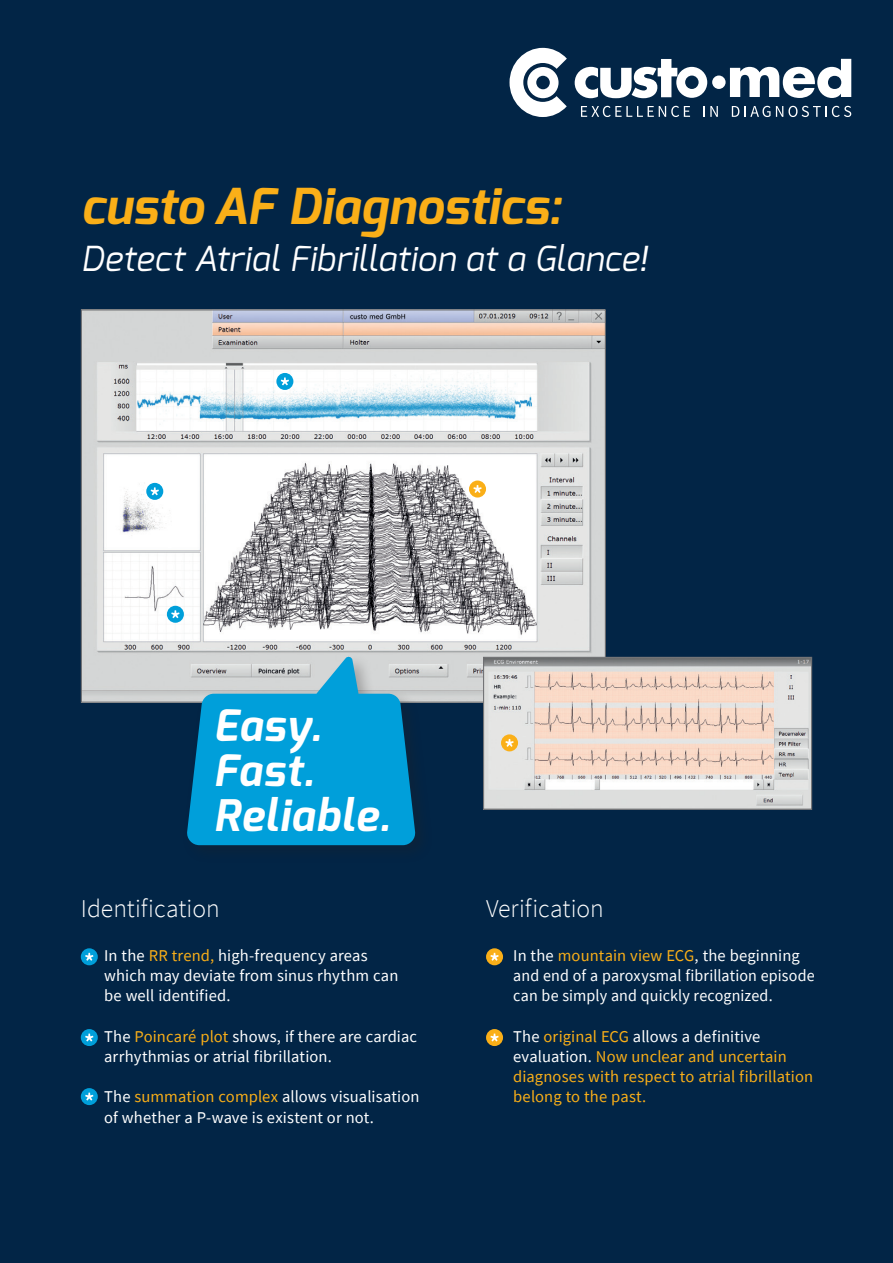
<style>
.page{position:relative;width:893px;height:1263px;background:#022546}
.page>*{position:absolute;margin:0;border:0;box-sizing:border-box;transform-origin:0 0}
.t1{font:italic 700 49.5px "Exo";color:#faaf18}
.t2{font:italic 700 43.5px/45px "Exo";letter-spacing:.025em;color:#fff}
.t3{font:italic 34.5px "Exo";letter-spacing:.01em;color:#fff}
.t4{font:300 25.65px "Source Sans Pro";color:#fff}
.t5{font:16.5px/20.2px "Source Sans Pro";letter-spacing:.005em;color:#fff}
.t6{font:16.5px/20.2px "Source Sans Pro";letter-spacing:.005em;color:#faaf18}
.s1{color:#faaf18}
.s2{color:#fff}
</style>
<div class="page">
<img style="left:83px;top:311px;width:521px;height:390px">
<img style="left:485px;top:659px;width:325px;height:149px">
<div style="left:483px;top:657px;width:329px;height:153px;border:1px solid #6c6d70"></div>
<div style="left:501px;top:734px;width:17px;height:17px;background:#faaf18;border-radius:50%"></div>
<svg style="left:505px;top:739px;width:9px;height:8px"></svg>
<div style="left:712px;top:76px;width:14px;height:13px;background:#fff;border-radius:50%"></div>
<svg style="left:575px;top:59px;width:132px;height:39px"></svg>
<svg style="left:509px;top:48px;width:58px;height:69px"></svg>
<svg style="left:730px;top:59px;width:121px;height:39px"></svg>
<svg style="left:581px;top:106px;width:109px;height:11px"></svg>
<svg style="left:703px;top:106px;width:15px;height:11px"></svg>
<svg style="left:732px;top:106px;width:38px;height:11px"></svg>
<svg style="left:776px;top:106px;width:75px;height:11px"></svg>
<div style="left:182px;top:652px;width:252px;height:212px;background:#231f20;opacity:.3"></div>
<svg style="left:186px;top:656px;width:230px;height:189px;background:#26a1cf"></svg>
<div style="left:469px;top:480px;width:17px;height:17px;background:#faaf18;border-radius:50%"></div>
<svg style="left:473px;top:485px;width:9px;height:8px"></svg>
<div style="left:276px;top:373px;width:17px;height:17px;background:#009fda;border-radius:50%"></div>
<svg style="left:281px;top:377px;width:8px;height:8px"></svg>
<div style="left:146px;top:483px;width:17px;height:17px;background:#009fda;border-radius:50%"></div>
<svg style="left:151px;top:487px;width:8px;height:8px"></svg>
<div style="left:167px;top:606px;width:17px;height:17px;background:#009fda;border-radius:50%"></div>
<svg style="left:171px;top:610px;width:9px;height:8px"></svg>
<div style="left:81px;top:948px;width:17px;height:17px;background:#009fda;border-radius:50%"></div>
<svg style="left:85px;top:953px;width:8px;height:8px"></svg>
<div style="left:486px;top:948px;width:17px;height:17px;background:#faaf18;border-radius:50%"></div>
<svg style="left:490px;top:953px;width:9px;height:8px"></svg>
<div style="left:81px;top:1029px;width:17px;height:17px;background:#009fda;border-radius:50%"></div>
<svg style="left:85px;top:1033px;width:8px;height:8px"></svg>
<div style="left:486px;top:1029px;width:17px;height:17px;background:#faaf18;border-radius:50%"></div>
<svg style="left:490px;top:1033px;width:9px;height:8px"></svg>
<div style="left:81px;top:1088px;width:17px;height:17px;background:#009fda;border-radius:50%"></div>
<svg style="left:85px;top:1093px;width:8px;height:7px"></svg>
<h1 class="t1" style="left:81px;top:175px;width:482px">custo AF Diagnostics:</h1>
<h3 class="t3" style="left:81px;top:236px;width:568px">Detect Atrial Fibrillation at a Glance!</h3>
<h2 class="t2" style="left:213px;top:703px;width:178px">Easy.<br>Fast.<br>Reliable.</h2>
<h3 class="t4" style="left:81px;top:892px;width:140px">Identification</h3>
<h3 class="t4" style="left:486px;top:892px;width:119px">Verification</h3>
<p class="t5" style="left:513px;top:945px;width:303px">In the <span class="s1">mountain view ECG</span>, the beginning and end of a paroxysmal fibrillation episode can be simply and quickly recognized.</p>
<p class="t6" style="left:513px;top:1026px;width:301px"><span class="s2">The</span> original ECG <span class="s2">allows a definitive evaluation.</span> Now unclear and uncertain diagnoses with respect to atrial fibrillation belong to the past.</p>
<p class="t5" style="left:104px;top:945px;width:296px">In the <span class="s1">RR trend,</span> high-frequency areas which may deviate from sinus rhythm can be well identified.</p>
<p class="t5" style="left:104px;top:1026px;width:314px">The <span class="s1">Poincaré plot</span> shows, if there are cardiac arrhythmias or atrial fibrillation.</p>
<p class="t5" style="left:104px;top:1087px;width:317px">The <span class="s1">summation complex</span> allows visualisation of whether a P-wave is existent or not.</p>
</div>
